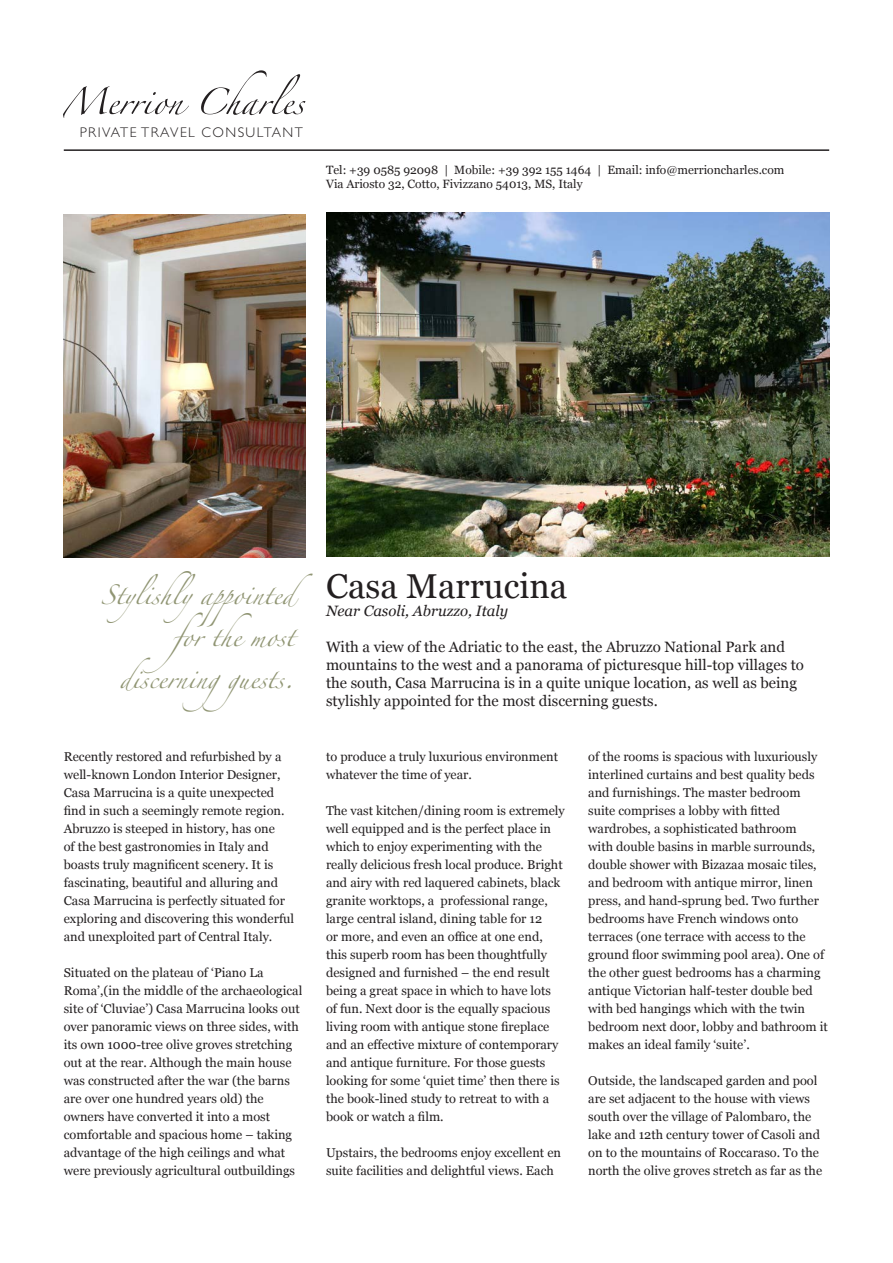
<style>
.page{position:relative;width:893px;height:1263px;background:#fff}
.page>*{position:absolute;margin:0;border:0;box-sizing:border-box;transform-origin:0 0}
.t1{font:34.5px "Georgia";color:#231f20}
.t2{font:18px "Zapfino";color:#909573}
.Big_Para{font:15px/18px "Georgia";color:#231f20}
.Descriptor{font:italic 15px "Georgia";color:#231f20}
.t3{font:300 14.1px "Gill Sans";letter-spacing:.1em;color:#231f20}
.Body_copy{font:12.75px/18px "Georgia";color:#231f20}
.t4{font:12px "Georgia";color:#231f20}
</style>
<div class="page">
<svg style="left:63px;top:86px;width:126px;height:32px"></svg>
<svg style="left:201px;top:70px;width:104px;height:45px"></svg>
<hr style="left:64px;top:149px;width:765px;height:2px;background:#231f20">
<img style="left:326px;top:213px;width:503px;height:343px">
<img style="left:64px;top:214px;width:241px;height:344px">
<p class="t3" style="left:80px;top:124px;width:225px">PRIVATE TRAVEL CONSULTANT</p>
<p class="t4" style="left:326px;top:161px;width:460px">Tel: +39 0585 92098 | Mobile: +39 392 155 1464 | Email: info@merrioncharles.com</p>
<p class="t4" style="left:326px;top:175px;width:258px">Via Ariosto 32, Cotto, Fivizzano 54013, MS, Italy</p>
<p class="t2" style="left:101px;top:587px;width:214px">Stylishlyappointed</p>
<p class="t2" style="left:172px;top:629px;width:123px">for the most</p>
<p class="t2" style="left:120px;top:671px;width:176px">discerningguests.</p>
<p class="t1" style="left:326px;top:560px;width:243px">Casa Marrucina</p>
<p class="Descriptor" style="left:326px;top:599px;width:184px">Near Casoli, Abruzzo, Italy</p>
<p class="Big_Para" style="left:326px;top:637px;width:479px">With a view of the Adriatic to the east, the Abruzzo National Park and mountains to the west and a panorama of picturesque hill-top villages to the south, Casa Marrucina is in a quite unique location, as well as being stylishly appointed for the most discerning guests.</p>
<p class="Body_copy" style="left:64px;top:746px;width:232px">Recently restored and refurbished by a well-known London Interior Designer, Casa Marrucina is a quite unexpected find in such a seemingly remote region.<br>Abruzzo is steeped in history, has one<br>of the best gastronomies in Italy and boasts truly magnificent scenery. It is fascinating, beautiful and alluring and Casa Marrucina is perfectly situated for exploring and discovering this wonderful and unexploited part of Central Italy.</p>
<p class="Body_copy" style="left:64px;top:962px;width:240px">Situated on the plateau of ‘Piano La Roma’,(in the middle of the archaeological site of ‘Cluviae’) Casa Marrucina looks out over panoramic views on three sides, with its own 1000-tree olive groves stretching out at the rear. Although the main house was constructed after the war (the barns are over one hundred years old) the owners have converted it into a most comfortable and spacious home – taking advantage of the high ceilings and what were previously agricultural outbuildings</p>
<p class="Body_copy" style="left:326px;top:746px;width:234px">to produce a truly luxurious environment whatever the time of year.</p>
<p class="Body_copy" style="left:326px;top:800px;width:240px">The vast kitchen/dining room is extremely well equipped and is the perfect place in which to enjoy experimenting with the really delicious fresh local produce. Bright and airy with red laquered cabinets, black granite worktops, a professional range, large central island, dining table for 12<br>or more, and even an office at one end, this superb room has been thoughtfully designed and furnished – the end result being a great space in which to have lots of fun. Next door is the equally spacious living room with antique stone fireplace and an effective mixture of contemporary and antique furniture. For those guests looking for some ‘quiet time’ then there is the book-lined study to retreat to with a book or watch a film.</p>
<p class="Body_copy" style="left:326px;top:1142px;width:237px">Upstairs, the bedrooms enjoy excellent en suite facilities and delightful views. Each</p>
<p class="Body_copy" style="left:588px;top:746px;width:241px">of the rooms is spacious with luxuriously interlined curtains and best quality beds and furnishings. The master bedroom suite comprises a lobby with fitted wardrobes, a sophisticated bathroom<br>with double basins in marble surrounds, double shower with Bizazaa mosaic tiles, and bedroom with antique mirror, linen press, and hand-sprung bed. Two further bedrooms have French windows onto terraces (one terrace with access to the ground floor swimming pool area). One of the other guest bedrooms has a charming antique Victorian half-tester double bed with bed hangings which with the twin bedroom next door, lobby and bathroom it makes an ideal family ‘suite’.</p>
<p class="Body_copy" style="left:588px;top:1070px;width:235px">Outside, the landscaped garden and pool are set adjacent to the house with views south over the village of Palombaro, the lake and 12th century tower of Casoli and on to the mountains of Roccaraso. To the north the olive groves stretch as far as the</p>
</div>
